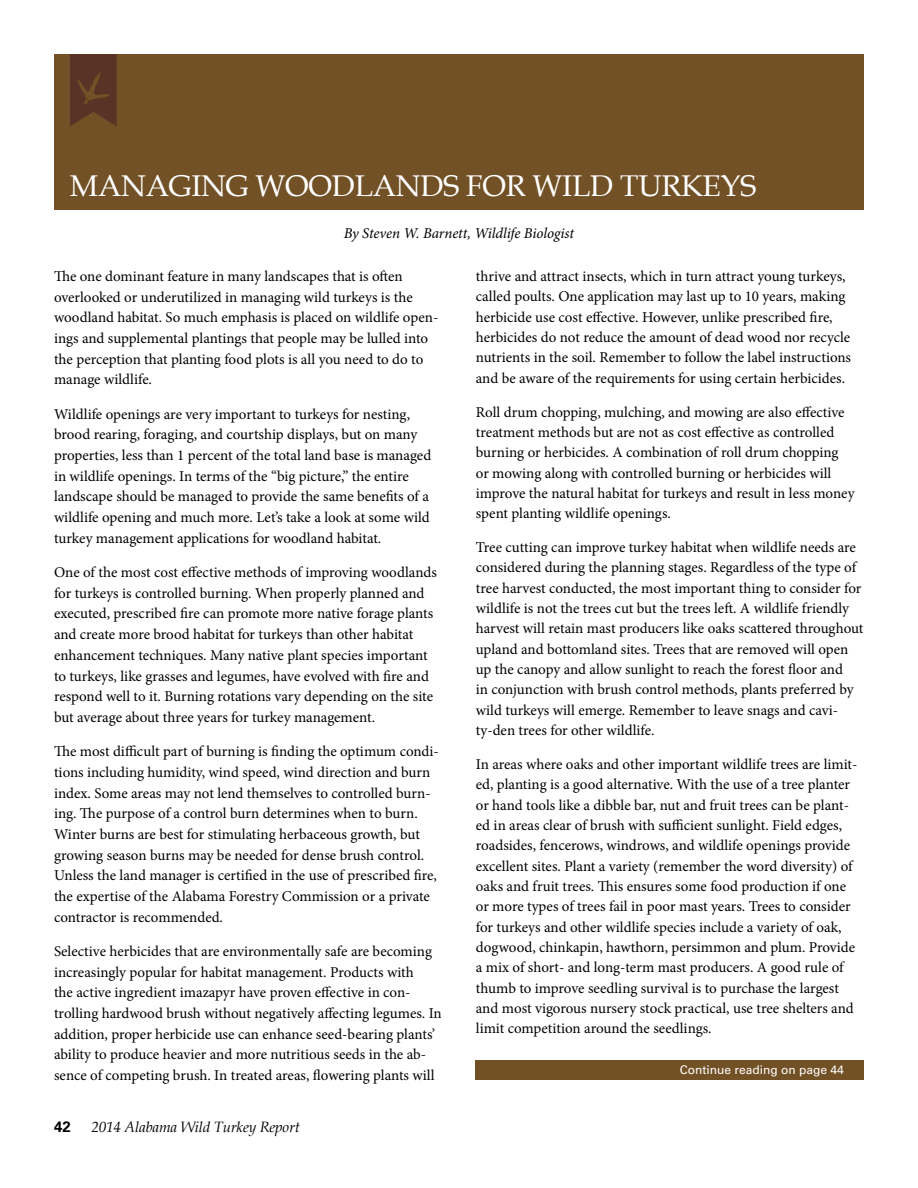
<style>
.page{position:relative;width:918px;height:1188px;background:#fff}
.page>*{position:absolute;margin:0;border:0;box-sizing:border-box;transform-origin:0 0}
.t1{font:30px "Book Antiqua";letter-spacing:-.01em;color:#fff}
.t2{font:15px/20.7px "Minion Pro";color:#000}
.t3{font:italic 15px "Minion Pro";letter-spacing:-.005em;color:#000}
.t4{font:italic 15px "Book Antiqua";letter-spacing:-.01em;color:#000}
.t5{font:700 15px "Univers";color:#000}
.t6{font:12px "Univers LT Std";color:#fff}
</style>
<div class="page">
<div style="left:54px;top:54px;width:810px;height:156px;background:#725126"></div>
<svg style="left:70px;top:54px;width:47px;height:72px;background:#5c3725"></svg>
<img style="left:78px;top:73px;width:31px;height:31px">
<div style="left:476px;top:1061px;width:388px;height:19px;background:#725126"></div>
<h1 class="t1" style="left:70px;top:167px;width:688px">MANAGING WOODLANDS FOR WILD TURKEYS</h1>
<p class="t3" style="left:344px;top:223px;width:232px">By Steven W. Barnett, Wildlife Biologist</p>
<p class="t2" style="left:54px;top:266px;width:386px">The one dominant feature in many landscapes that is often overlooked or underutilized in managing wild turkeys is the woodland habitat. So much emphasis is placed on wildlife open&shy;ings and supplemental plantings that people may be lulled into the perception that planting food plots is all you need to do to manage wildlife.</p>
<p class="t2" style="left:54px;top:404px;width:379px">Wildlife openings are very important to turkeys for nesting, brood rearing, foraging, and courtship displays, but on many properties, less than 1 percent of the total land base is managed in wildlife openings. In terms of the “big picture,” the entire landscape should be managed to provide the same benefits of a wildlife opening and much more. Let’s take a look at some wild turkey management applications for woodland habitat.</p>
<p class="t2" style="left:54px;top:562px;width:384px">One of the most cost effective methods of improving woodlands for turkeys is controlled burning. When properly planned and executed, prescribed fire can promote more native forage plants and create more brood habitat for turkeys than other habitat enhancement techniques. Many native plant species important to turkeys, like grasses and legumes, have evolved with fire and respond well to it. Burning rotations vary depending on the site but average about three years for turkey management.</p>
<p class="t2" style="left:54px;top:741px;width:386px">The most difficult part of burning is finding the optimum condi&shy;tions including humidity, wind speed, wind direction and burn index. Some areas may not lend themselves to controlled burn&shy;ing. The purpose of a control burn determines when to burn.<br>Winter burns are best for stimulating herbaceous growth, but growing season burns may be needed for dense brush control.<br>Unless the land manager is certified in the use of prescribed fire, the expertise of the Alabama Forestry Commission or a private contractor is recommended.</p>
<p class="t2" style="left:54px;top:941px;width:389px">Selective herbicides that are environmentally safe are becoming increasingly popular for habitat management. Products with<br>the active ingredient imazapyr have proven effective in con&shy;trolling hardwood brush without negatively affecting legumes. In addition, proper herbicide use can enhance seed-bearing plants’ ability to produce heavier and more nutritious seeds in the ab&shy;sence of competing brush. In treated areas, flowering plants will</p>
<p class="t5" style="left:54px;top:1118px;width:18px">42</p>
<p class="t4" style="left:92px;top:1118px;width:210px">2014 Alabama Wild Turkey Report</p>
<p class="t2" style="left:476px;top:266px;width:377px">thrive and attract insects, which in turn attract young turkeys, called poults. One application may last up to 10 years, making herbicide use cost effective. However, unlike prescribed fire, herbicides do not reduce the amount of dead wood nor recycle nutrients in the soil. Remember to follow the label instructions and be aware of the requirements for using certain herbicides.</p>
<p class="t2" style="left:476px;top:402px;width:380px">Roll drum chopping, mulching, and mowing are also effective treatment methods but are not as cost effective as controlled burning or herbicides. A combination of roll drum chopping or mowing along with controlled burning or herbicides will improve the natural habitat for turkeys and result in less money spent planting wildlife openings.</p>
<p class="t2" style="left:476px;top:537px;width:389px">Tree cutting can improve turkey habitat when wildlife needs are considered during the planning stages. Regardless of the type of tree harvest conducted, the most important thing to consider for wildlife is not the trees cut but the trees left. A wildlife friendly harvest will retain mast producers like oaks scattered throughout upland and bottomland sites. Trees that are removed will open up the canopy and allow sunlight to reach the forest floor and<br>in conjunction with brush control methods, plants preferred by wild turkeys will emerge. Remember to leave snags and cavi&shy;ty-den trees for other wildlife.</p>
<p class="t2" style="left:476px;top:754px;width:383px">In areas where oaks and other important wildlife trees are limit&shy;ed, planting is a good alternative. With the use of a tree planter or hand tools like a dibble bar, nut and fruit trees can be plant&shy;ed in areas clear of brush with sufficient sunlight. Field edges, roadsides, fencerows, windrows, and wildlife openings provide excellent sites. Plant a variety (remember the word diversity) of oaks and fruit trees. This ensures some food production if one or more types of trees fail in poor mast years. Trees to consider for turkeys and other wildlife species include a variety of oak, dogwood, chinkapin, hawthorn, persimmon and plum. Provide a mix of short- and long-term mast producers. A good rule of thumb to improve seedling survival is to purchase the largest and most vigorous nursery stock practical, use tree shelters and limit competition around the seedlings.</p>
<p class="t6" style="left:680px;top:1062px;width:166px">Continue reading on page 44</p>
</div>
